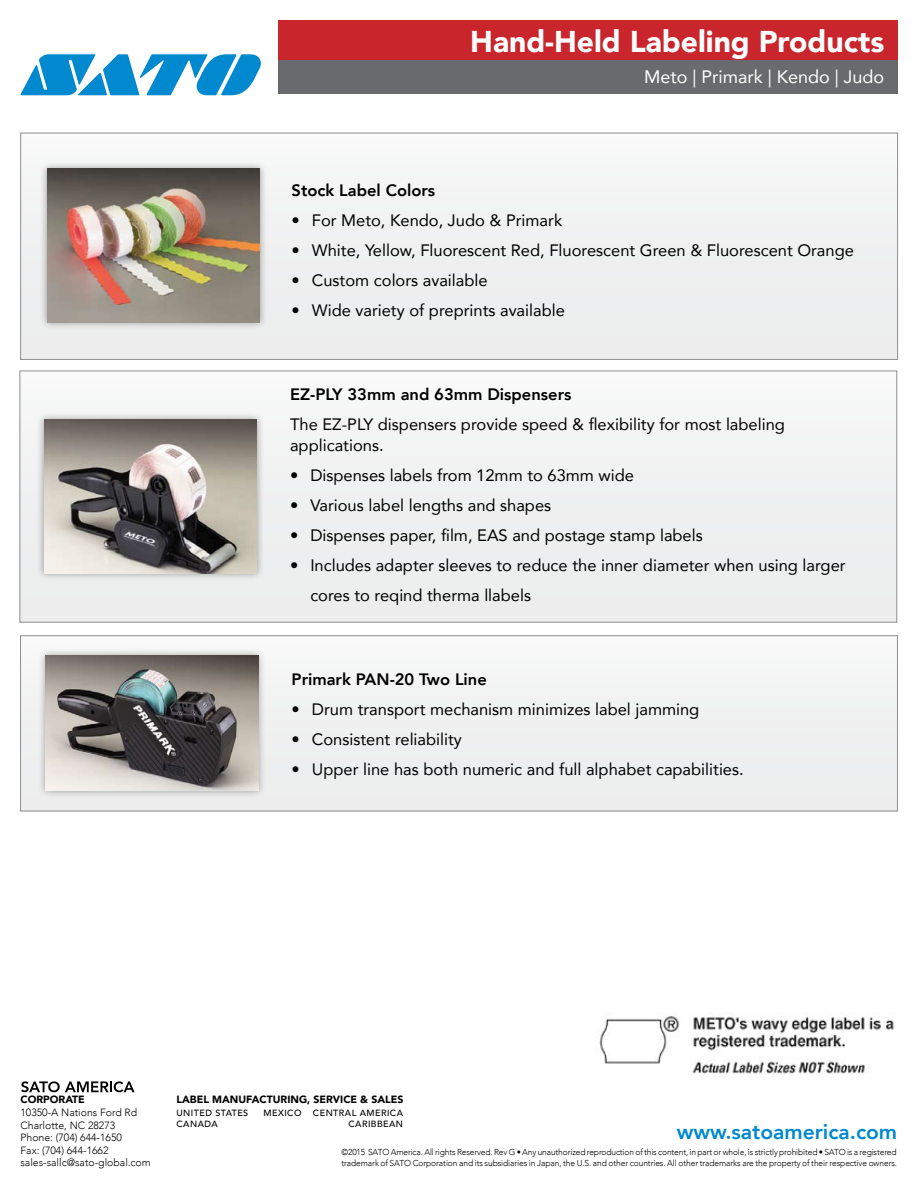
<style>
.page{position:relative;width:918px;height:1188px;background:#fff}
.page>*{position:absolute;margin:0;border:0;box-sizing:border-box;transform-origin:0 0}
.t1{font:900 30px "Avenir";color:#fff}
.t2{font:800 21px "Avenir";color:#0089cf}
.t3{font:18px "Avenir";color:#fff}
.t4{font:16.5px/21px "Avenir";color:#000}
.t5{font:800 16.5px "Avenir";color:#000}
.t6{font:300 10.5px/12.6px "Avenir";color:#000}
.t7{font:900 10.5px "Avenir";color:#000}
.t8{font:500 9px/10.9px "Avenir";letter-spacing:.05em;color:#000;text-align:right}
.t9{font:300 8.55px/10.4px "Avenir";letter-spacing:-.015em;color:#000}
</style>
<div class="page">
<div style="left:278px;top:59px;width:620px;height:35px;background:#696a6d"></div>
<div style="left:278px;top:20px;width:620px;height:40px;background:#c9252c"></div>
<svg style="left:20px;top:54px;width:241px;height:41px"></svg>
<div style="left:21px;top:133px;width:877px;height:226px;background:#f0f0f1"></div>
<div style="left:20px;top:133px;width:878px;height:227px;border:1px solid #8e9092"></div>
<div style="left:40px;top:161px;width:227px;height:169px;background:#000;opacity:.35"></div>
<img style="left:47px;top:169px;width:213px;height:153px">
<div style="left:20px;top:371px;width:877px;height:251px;background:#f0f0f1"></div>
<div style="left:37px;top:412px;width:227px;height:169px;background:#000;opacity:.35"></div>
<img style="left:44px;top:420px;width:213px;height:153px">
<div style="left:21px;top:636px;width:876px;height:175px;background:#f0f0f1"></div>
<div style="left:20px;top:636px;width:878px;height:175px;border:1px solid #8e9092"></div>
<div style="left:38px;top:648px;width:228px;height:150px;background:#000;opacity:.35"></div>
<img style="left:46px;top:656px;width:212px;height:134px">
<img style="left:599px;top:1016px;width:295px;height:58px">
<svg style="left:21px;top:1081px;width:114px;height:11px"></svg>
<h1 class="t1" style="left:470px;top:16px;width:415px">Hand-Held Labeling Products</h1>
<p class="t3" style="left:644px;top:62px;width:242px">Meto | Primark | Kendo | Judo</p>
<p class="t5" style="left:292px;top:178px;width:145px">Stock Label Colors</p>
<p class="t4" style="left:292px;top:209px;width:272px">• For Meto, Kendo, Judo &amp; Primark</p>
<p class="t4" style="left:292px;top:239px;width:564px">• White, Yellow, Fluorescent Red, Fluorescent Green &amp; Fluorescent Orange</p>
<p class="t4" style="left:292px;top:269px;width:198px">• Custom colors available</p>
<p class="t4" style="left:292px;top:299px;width:275px">• Wide variety of preprints available</p>
<p class="t5" style="left:290px;top:382px;width:283px">EZ-PLY 33mm and 63mm Dispensers</p>
<p class="t4" style="left:290px;top:413px;width:496px">The EZ-PLY dispensers provide speed &amp; flexibility for most labeling applications.</p>
<p class="t4" style="left:290px;top:464px;width:345px">• Dispenses labels from 12mm to 63mm wide</p>
<p class="t4" style="left:290px;top:494px;width:263px">• Various label lengths and shapes</p>
<p class="t4" style="left:290px;top:524px;width:414px">• Dispenses paper, film, EAS and postage stamp labels</p>
<p class="t4" style="left:310px;top:550px;width:537px;line-height:30px;text-indent:-20px">• Includes adapter sleeves to reduce the inner diameter when using larger cores to reqind therma llabels</p>
<p class="t5" style="left:292px;top:667px;width:197px">Primark PAN-20 Two Line</p>
<p class="t4" style="left:292px;top:698px;width:409px">• Drum transport mechanism minimizes label jamming</p>
<p class="t4" style="left:292px;top:728px;width:172px">• Consistent reliability</p>
<p class="t4" style="left:292px;top:758px;width:454px">• Upper line has both numeric and full alphabet capabilities.</p>
<p class="t7" style="left:20px;top:1091px;width:66px">CORPORATE</p>
<p class="t6" style="left:20px;top:1106px;width:132px">10350-A Nations Ford Rd<br>Charlotte, NC 28273<br>Phone: (704) 644-1650<br>Fax: (704) 644-1662 sales-sallc@sato-global.com</p>
<p class="t8" style="left:177px;top:1107px;width:73px">UNITED STATES</p>
<p class="t8" style="left:264px;top:1107px;width:40px">MEXICO</p>
<p class="t7" style="left:177px;top:1091px;width:228px">LABEL MANUFACTURING, SERVICE &amp; SALES</p>
<p class="t8" style="left:313px;top:1107px;width:92px">CENTRAL AMERICA<br>CARIBBEAN</p>
<p class="t8" style="left:177px;top:1118px;width:43px">CANADA</p>
<p class="t2" style="left:677px;top:1115px;width:222px">www.satoamerica.com</p>
<p class="t9" style="left:341px;top:1147px;width:557px">©2015 SATO America. All rights Reserved. Rev G • Any unauthorized reproduction of this content, in part or whole, is strictly prohibited • SATO is a registered trademark of SATO Corporation and its subsidiaries in Japan, the U.S. and other countries. All other trademarks are the property of their respective owners.</p>
</div>
